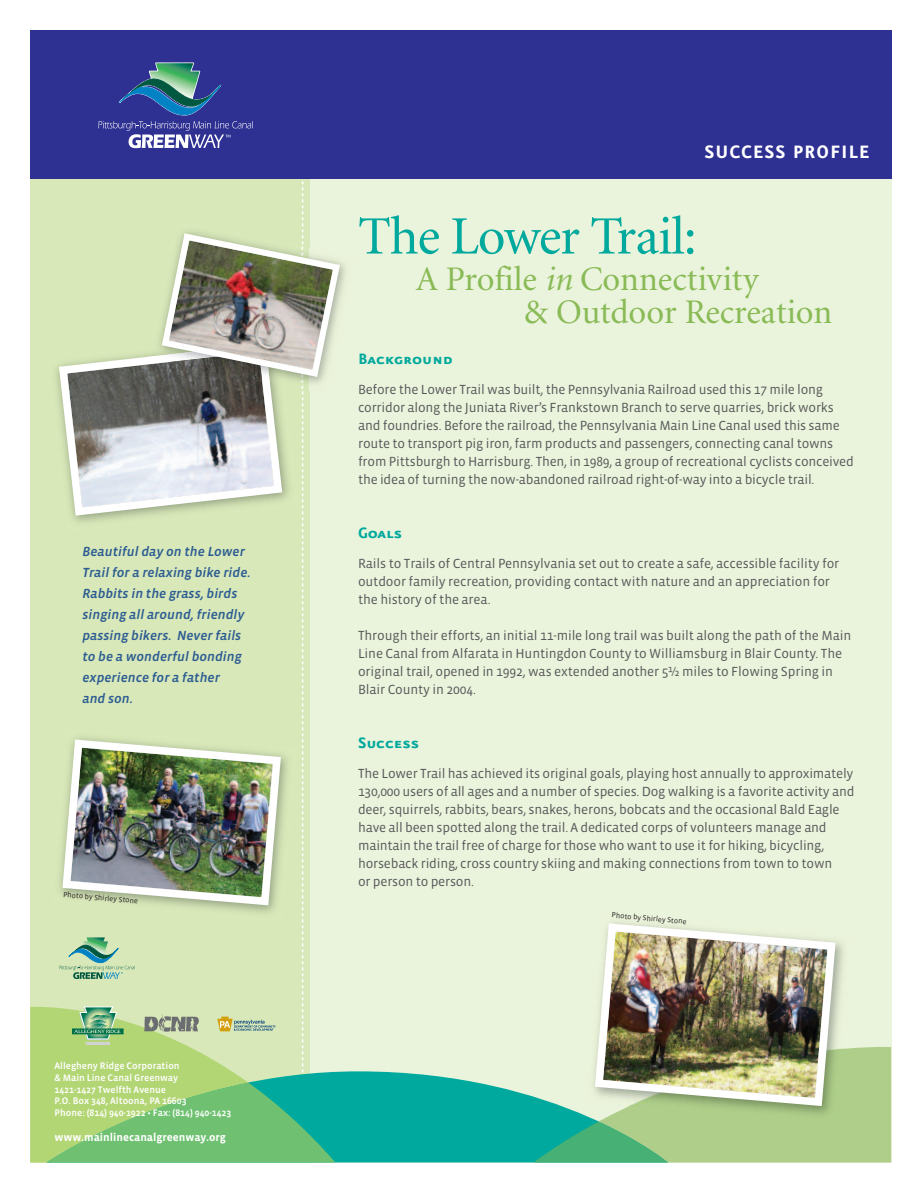
<style>
.page{position:relative;width:918px;height:1188px;background:#fff}
.page>*{position:absolute;margin:0;border:0;box-sizing:border-box;transform-origin:0 0}
.t1{font:54px "Minion";letter-spacing:-.02em;color:#00a99d}
.t2{font:34.5px/33px "Minion";color:#88ba55}
.t3{font:21.45px "Eureka Sans Bold Caps";letter-spacing:.05em;color:#fff}
.t4{font:18px "Eureka Sans Bold Caps";color:#00a99d}
.t5{font:13.5px/18px "Vista Sans";letter-spacing:-.015em;color:#57585a}
.t6{font:italic 13.5px/21px "Vista Sans Med";color:#2c5c92}
.t7{font:700 11.25px "Vista Sans";color:#fff}
.t8{font:9.75px/11.7px "Vista Sans Med";color:#fff}
.t9{font:7.5px "Vista Sans";color:#231f20}
.s1{font-style:italic}
</style>
<div class="page">
<div style="left:38px;top:168px;width:854px;height:995px;background:#eaf3db"></div>
<div style="left:30px;top:30px;width:861px;height:148px;background:#2e3092"></div>
<svg style="left:343px;top:1071px;width:191px;height:91px;background:#14afa2"></svg>
<svg style="left:98px;top:62px;width:155px;height:86px"></svg>
<svg style="left:534px;top:944px;width:357px;height:218px"></svg>
<img style="left:591px;top:922px;width:249px;height:188px">
<img style="left:30px;top:178px;width:313px;height:985px">
<img style="left:138px;top:1013px;width:65px;height:23px">
<p class="t6" style="left:82px;top:541px;width:170px">Beautiful day on the Lower<br>Trail for a relaxing bike ride.<br>Rabbits in the grass, birds singing all around, friendly passing bikers. Never fails to be a wonderful bonding experience for a father<br>and son.</p>
<p class="t9" style="left:64px;top:890px;width:77px;rotate:5deg">Photo by Shirley Stone</p>
<p class="t8" style="left:55px;top:1060px;width:178px">Allegheny Ridge Corporation<br>&amp; Main Line Canal Greenway<br>1421-1427 Twelfth Avenue<br>P.O. Box 348, Altoona, PA 16603<br>Phone: (814) 940-1922 • Fax: (814) 940-1423</p>
<p class="t7" style="left:55px;top:1130px;width:173px">www.mainlinecanalgreenway.org</p>
<h3 class="t3" style="left:705px;top:138px;width:167px">SUCCESS PROFILE</h3>
<h1 class="t1" style="left:358px;top:215px;width:340px">The Lower Trail:</h1>
<h2 class="t2" style="left:524px;top:265px;width:310px;text-indent:-108px">A Profile <span class="s1">in</span> Connectivity<br>&amp; Outdoor Recreation</h2>
<h3 class="t4" style="left:358px;top:347px;width:96px">Background</h3>
<p class="t5" style="left:358px;top:380px;width:497px">Before the Lower Trail was built, the Pennsylvania Railroad used this 17 mile long corridor along the Juniata River’s Frankstown Branch to serve quarries, brick works and foundries. Before the railroad, the Pennsylvania Main Line Canal used this same route to transport pig iron, farm products and passengers, connecting canal towns from Pittsburgh to Harrisburg. Then, in 1989, a group of recreational cyclists conceived the idea of turning the now-abandoned railroad right-of-way into a bicycle trail.</p>
<h3 class="t4" style="left:358px;top:521px;width:46px">Goals</h3>
<p class="t5" style="left:358px;top:554px;width:483px">Rails to Trails of Central Pennsylvania set out to create a safe, accessible facility for outdoor family recreation, providing contact with nature and an appreciation for the history of the area.</p>
<p class="t5" style="left:358px;top:626px;width:495px">Through their efforts, an initial 11-mile long trail was built along the path of the Main Line Canal from Alfarata in Huntingdon County to Williamsburg in Blair County. The original trail, opened in 1992, was extended another 5½ miles to Flowing Spring in Blair County in 2004.</p>
<h3 class="t4" style="left:358px;top:731px;width:63px">Success</h3>
<p class="t5" style="left:358px;top:764px;width:498px">The Lower Trail has achieved its original goals, playing host annually to approximately 130,000 users of all ages and a number of species. Dog walking is a favorite activity and deer, squirrels, rabbits, bears, snakes, herons, bobcats and the occasional Bald Eagle have all been spotted along the trail. A dedicated corps of volunteers manage and maintain the trail free of charge for those who want to use it for hiking, bicycling, horseback riding, cross country skiing and making connections from town to town<br>or person to person.</p>
<p class="t9" style="left:612px;top:911px;width:77px;rotate:5deg">Photo by Shirley Stone</p>
</div>
